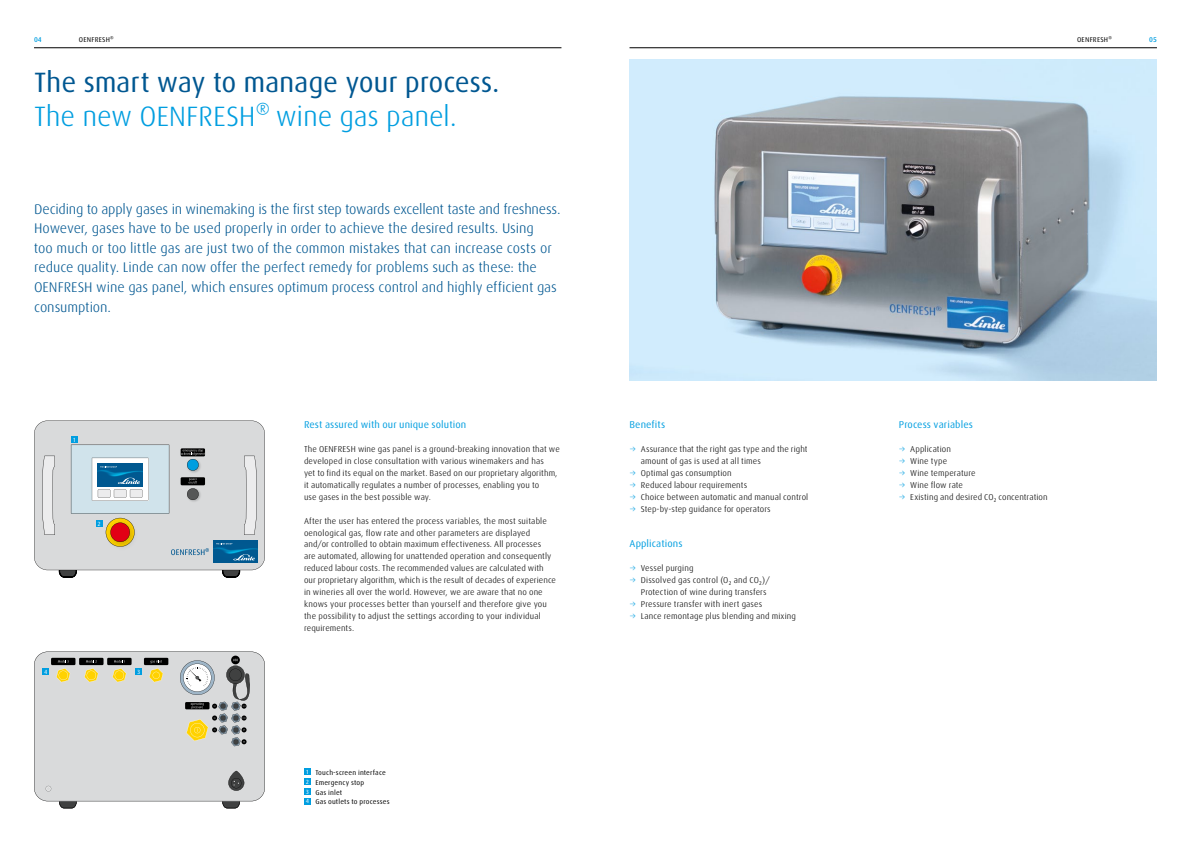
<style>
.page{position:relative;width:1191px;height:842px;background:#fff}
.page>*{position:absolute;margin:0;border:0;box-sizing:border-box;transform-origin:0 0}
.t1{font:28px "Linde Dax Global";letter-spacing:-.01em;color:#005791}
.t2{font:300 28px "Linde Dax Global";letter-spacing:-.01em;color:#009ee0}
.t3{font:300 14px/19.6px "Linde Dax Global";letter-spacing:-.01em;color:#005791}
.t4{font:10px "Linde Dax Global";letter-spacing:.005em;color:#009ee0}
.t5{font:300 8.5px/11.9px "Linde Dax Global";letter-spacing:.01em;color:#000}
.t6{font:7px/9.8px "Linde Dax Global";letter-spacing:.02em;color:#000}
.t7{font:500 7px "Linde Dax Global";color:#009ee0}
.t8{font:6px "Linde Dax Global";color:#fff}
.s1{font-size:6px;color:#fff}
.s2{color:#009ee0}
</style>
<div class="page">
<hr style="left:34px;top:48px;width:527px;height:1px;background:#000">
<img style="left:629px;top:60px;width:528px;height:321px">
<hr style="left:629px;top:48px;width:528px;height:1px;background:#000">
<svg style="left:34px;top:420px;width:231px;height:157px;background:#c8cfd2"></svg>
<svg style="left:34px;top:652px;width:231px;height:156px;background:#cececb"></svg>
<div style="left:304px;top:768px;width:7px;height:7px;background:#009ee0"></div>
<div style="left:304px;top:778px;width:7px;height:7px;background:#009ee0"></div>
<div style="left:304px;top:788px;width:7px;height:7px;background:#009ee0"></div>
<div style="left:304px;top:798px;width:7px;height:6px;background:#009ee0"></div>
<div style="left:96px;top:520px;width:6px;height:7px;background:#009ee0"></div>
<div style="left:135px;top:668px;width:7px;height:7px;background:#009ee0"></div>
<div style="left:43px;top:668px;width:6px;height:7px;background:#009ee0"></div>
<div style="left:71px;top:436px;width:7px;height:7px;background:#009ee0"></div>
<p class="t7" style="left:34px;top:35px;width:9px">04</p>
<p class="t6" style="left:79px;top:34px;width:36px">OENFRESH®</p>
<p class="t6" style="left:1077px;top:34px;width:36px">OENFRESH®</p>
<p class="t7" style="left:1149px;top:35px;width:9px">05</p>
<h1 class="t1" style="left:34px;top:66px;width:467px">The smart way to manage your process.</h1>
<h1 class="t2" style="left:34px;top:100px;width:424px">The new OENFRESH® wine gas panel.</h1>
<p class="t3" style="left:34px;top:199px;width:528px">Deciding to apply gases in winemaking is the first step towards excellent taste and freshness.<br>However, gases have to be used properly in order to achieve the desired results. Using<br>too much or too little gas are just two of the common mistakes that can increase costs or reduce quality. Linde can now offer the perfect remedy for problems such as these: the OENFRESH wine gas panel, which ensures optimum process control and highly efficient gas consumption.</p>
<p class="t8" style="left:73px;top:436px;width:5px">1</p>
<p class="t8" style="left:97px;top:520px;width:5px">2</p>
<p class="t8" style="left:44px;top:668px;width:5px">4</p>
<p class="t8" style="left:137px;top:668px;width:5px">3</p>
<p class="t4" style="left:304px;top:419px;width:164px">Rest assured with our unique solution</p>
<p class="t5" style="left:304px;top:443px;width:257px">The OENFRESH wine gas panel is a ground-breaking innovation that we developed in close consultation with various winemakers and has<br>yet to find its equal on the market. Based on our proprietary algorithm, it automatically regulates a number of processes, enabling you to<br>use gases in the best possible way.</p>
<p class="t5" style="left:304px;top:515px;width:254px">After the user has entered the process variables, the most suitable oenological gas, flow rate and other parameters are displayed and/or controlled to obtain maximum effectiveness. All processes<br>are automated, allowing for unattended operation and consequently reduced labour costs. The recommended values are calculated with our proprietary algorithm, which is the result of decades of experience in wineries all over the world. However, we are aware that no one knows your processes better than yourself and therefore give you the possibility to adjust the settings according to your individual requirements.</p>
<p class="t6" style="left:306px;top:768px;width:85px"><span class="s1">1</span> Touch-screen interface<br><span class="s1">2</span> Emergency stop<br><span class="s1">3</span> Gas inlet<br><span class="s1">4</span> Gas outlets to processes</p>
<p class="t4" style="left:629px;top:419px;width:37px">Benefits</p>
<p class="t5" style="left:641px;top:443px;width:168px;text-indent:-11px"><span class="s2">→</span> Assurance that the right gas type and the right amount of gas is used at all times</p>
<p class="t5" style="left:629px;top:467px;width:104px"><span class="s2">→</span> Optimal gas consumption</p>
<p class="t5" style="left:629px;top:479px;width:119px"><span class="s2">→</span> Reduced labour requirements</p>
<p class="t5" style="left:629px;top:491px;width:180px"><span class="s2">→</span> Choice between automatic and manual control</p>
<p class="t5" style="left:629px;top:503px;width:143px"><span class="s2">→</span> Step-by-step guidance for operators</p>
<p class="t4" style="left:629px;top:538px;width:54px">Applications</p>
<p class="t5" style="left:629px;top:562px;width:65px"><span class="s2">→</span> Vessel purging</p>
<p class="t5" style="left:641px;top:574px;width:130px;text-indent:-11px"><span class="s2">→</span> Dissolved gas control (O₂ and CO₂)/<br>Protection of wine during transfers</p>
<p class="t5" style="left:629px;top:598px;width:134px"><span class="s2">→</span> Pressure transfer with inert gases</p>
<p class="t5" style="left:629px;top:610px;width:168px"><span class="s2">→</span> Lance remontage plus blending and mixing</p>
<p class="t4" style="left:899px;top:419px;width:76px">Process variables</p>
<p class="t5" style="left:899px;top:443px;width:54px"><span class="s2">→</span> Application</p>
<p class="t5" style="left:899px;top:455px;width:50px"><span class="s2">→</span> Wine type</p>
<p class="t5" style="left:899px;top:467px;width:78px"><span class="s2">→</span> Wine temperature</p>
<p class="t5" style="left:899px;top:479px;width:66px"><span class="s2">→</span> Wine flow rate</p>
<p class="t5" style="left:899px;top:491px;width:150px"><span class="s2">→</span> Existing and desired CO₂ concentration</p>
</div>
